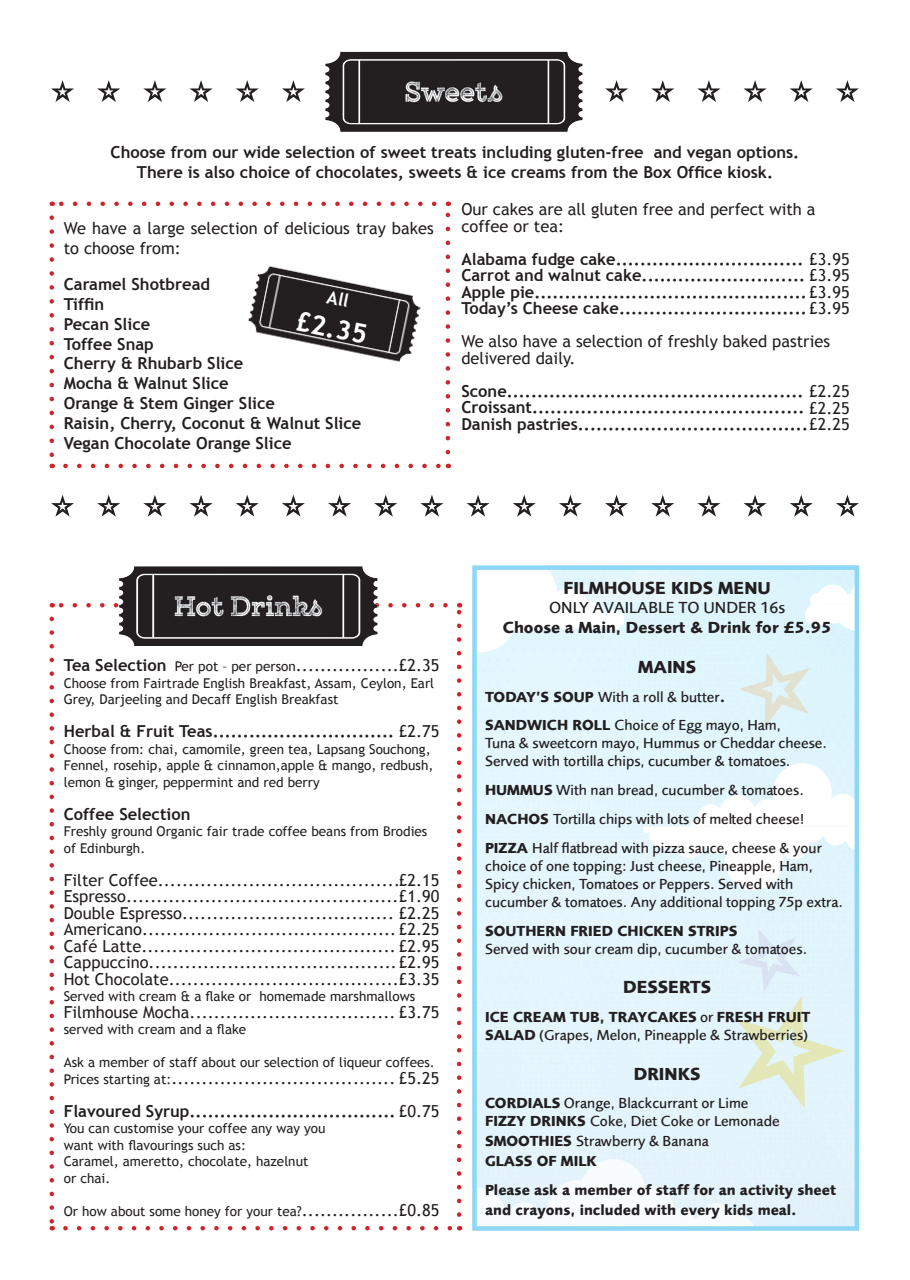
<style>
.page{position:relative;width:910px;height:1280px;background:#fff}
.page>*{position:absolute;margin:0;border:0;box-sizing:border-box;transform-origin:0 0}
.t1{font:700 27px "Trebuchet MS";color:#fff}
.t2{font:700 18px "Foundry Sans";color:#231f20}
.t3{font:700 16.5px "Trebuchet MS";color:#231f20}
.t4{font:16.5px/16.5px "Trebuchet MS";color:#231f20}
.t5{font:700 16.5px "Foundry Sans";color:#231f20}
.t6{font:500 16.5px "Foundry Sans";color:#231f20}
.t7{font:500 15px/18px "Foundry Sans";color:#231f20}
.t8{font:700 15px/19.8px "Foundry Sans";color:#231f20}
.t9{font:13.5px/16.5px "Trebuchet MS";color:#231f20}
.s1{font-weight:400}
.s2{font-weight:700}
.s3{font-size:13.5px}
.s4{font-size:16.5px}
.s5{font-weight:500}
</style>
<div class="page">
<svg style="left:605px;top:80px;width:23px;height:22px"></svg>
<svg style="left:143px;top:80px;width:23px;height:22px"></svg>
<svg style="left:97px;top:80px;width:23px;height:22px"></svg>
<svg style="left:51px;top:80px;width:23px;height:22px"></svg>
<svg style="left:190px;top:80px;width:23px;height:22px"></svg>
<svg style="left:282px;top:80px;width:23px;height:22px"></svg>
<svg style="left:236px;top:80px;width:23px;height:22px"></svg>
<svg style="left:651px;top:80px;width:23px;height:22px"></svg>
<svg style="left:836px;top:80px;width:23px;height:22px"></svg>
<svg style="left:790px;top:80px;width:23px;height:22px"></svg>
<svg style="left:743px;top:80px;width:24px;height:22px"></svg>
<svg style="left:697px;top:80px;width:23px;height:22px"></svg>
<svg style="left:50px;top:565px;width:810px;height:666px"></svg>
<img style="left:119px;top:566px;width:258px;height:79px">
<img style="left:326px;top:51px;width:257px;height:81px">
<svg style="left:420px;top:495px;width:23px;height:22px"></svg>
<svg style="left:605px;top:495px;width:23px;height:22px"></svg>
<svg style="left:559px;top:495px;width:23px;height:22px"></svg>
<svg style="left:513px;top:495px;width:23px;height:22px"></svg>
<svg style="left:467px;top:495px;width:23px;height:22px"></svg>
<svg style="left:143px;top:495px;width:23px;height:22px"></svg>
<svg style="left:97px;top:495px;width:23px;height:22px"></svg>
<svg style="left:51px;top:495px;width:23px;height:22px"></svg>
<svg style="left:190px;top:495px;width:23px;height:22px"></svg>
<svg style="left:374px;top:495px;width:23px;height:22px"></svg>
<svg style="left:328px;top:495px;width:23px;height:22px"></svg>
<svg style="left:282px;top:495px;width:23px;height:22px"></svg>
<svg style="left:236px;top:495px;width:23px;height:22px"></svg>
<svg style="left:651px;top:495px;width:23px;height:22px"></svg>
<svg style="left:836px;top:495px;width:23px;height:22px"></svg>
<svg style="left:790px;top:495px;width:23px;height:22px"></svg>
<svg style="left:743px;top:495px;width:24px;height:22px"></svg>
<svg style="left:697px;top:495px;width:23px;height:22px"></svg>
<svg style="left:65px;top:464px;width:376px;height:4px"></svg>
<svg style="left:59px;top:202px;width:375px;height:4px"></svg>
<svg style="left:50px;top:218px;width:4px;height:250px"></svg>
<svg style="left:446px;top:202px;width:4px;height:250px"></svg>
<img style="left:248px;top:266px;width:173px;height:96px">
<svg style="left:326px;top:290px;width:24px;height:17px"></svg>
<p class="t3" style="left:111px;top:142px;width:690px">Choose from our wide selection of sweet treats including gluten-free and vegan options.</p>
<p class="t3" style="left:137px;top:161px;width:638px">There is also choice of chocolates, sweets &amp; ice creams from the Box Office kiosk.</p>
<p class="t4" style="left:64px;top:219px;width:371px;line-height:19.8px">We have a large selection of delicious tray bakes to choose from:</p>
<p class="t3" style="left:64px;top:274px;width:148px">Caramel Shotbread</p>
<p class="t3" style="left:64px;top:294px;width:42px">Tiffin</p>
<p class="t3" style="left:64px;top:314px;width:88px">Pecan Slice</p>
<p class="t3" style="left:64px;top:333px;width:92px">Toffee Snap</p>
<p class="t3" style="left:64px;top:353px;width:181px">Cherry &amp; Rhubarb Slice</p>
<p class="t3" style="left:64px;top:373px;width:167px">Mocha &amp; Walnut Slice</p>
<p class="t3" style="left:64px;top:393px;width:213px">Orange &amp; Stem Ginger Slice</p>
<p class="t3" style="left:64px;top:413px;width:299px">Raisin, Cherry, Coconut &amp; Walnut Slice</p>
<p class="t3" style="left:64px;top:432px;width:229px">Vegan Chocolate Orange Slice</p>
<p class="t1" style="left:300px;top:304px;width:73px;rotate:11deg">£2.35</p>
<p class="t4" style="left:461px;top:201px;width:356px">Our cakes are all gluten free and perfect with a</p>
<p class="t4" style="left:461px;top:218px;width:104px">coffee or tea:</p>
<p class="t3" style="left:461px;top:249px;width:390px">Alabama fudge cake............................... <span class="s1">£3.95</span></p>
<p class="t3" style="left:461px;top:265px;width:390px">Carrot and walnut cake........................... <span class="s1">£3.95</span></p>
<p class="t3" style="left:461px;top:282px;width:390px">Apple pie.............................................<span class="s1">£3.95</span></p>
<p class="t3" style="left:461px;top:298px;width:390px">Today’s Cheese cake...............................<span class="s1">£3.95</span></p>
<p class="t4" style="left:461px;top:333px;width:370px">We also have a selection of freshly baked pastries delivered daily.</p>
<p class="t3" style="left:461px;top:381px;width:390px">Scone................................................. <span class="s1">£2.25</span></p>
<p class="t3" style="left:461px;top:397px;width:390px">Croissant............................................. <span class="s1">£2.25</span></p>
<p class="t3" style="left:461px;top:414px;width:390px">Danish pastries......................................<span class="s1">£2.25</span></p>
<p class="t4" style="left:64px;top:657px;width:377px"><span class="s2">Tea Selection</span> <span class="s3">Per pot – per person</span>.................£2.35</p>
<p class="t9" style="left:64px;top:675px;width:372px">Choose from Fairtrade English Breakfast, Assam, Ceylon, Earl<br>Grey, Darjeeling and Decaff English Breakfast</p>
<p class="t3" style="left:64px;top:721px;width:377px">Herbal &amp; Fruit Teas.............................. <span class="s1">£2.75</span></p>
<p class="t9" style="left:64px;top:741px;width:371px">Choose from: chai, camomile, green tea, Lapsang Souchong,<br>Fennel, rosehip, apple &amp; cinnamon,apple &amp; mango, redbush,</p>
<p class="t9" style="left:64px;top:774px;width:257px">lemon &amp; ginger, peppermint and red berry</p>
<p class="t3" style="left:64px;top:803px;width:128px">Coffee Selection</p>
<p class="t9" style="left:64px;top:823px;width:365px">Freshly ground Organic fair trade coffee beans from Brodies</p>
<p class="t9" style="left:64px;top:840px;width:83px">of Edinburgh.</p>
<p class="t4" style="left:64px;top:872px;width:377px">Filter Coffee........................................£2.15</p>
<p class="t4" style="left:64px;top:888px;width:377px">Espresso.............................................£1.90</p>
<p class="t4" style="left:64px;top:905px;width:377px">Double Espresso................................... £2.25</p>
<p class="t4" style="left:64px;top:921px;width:377px">Americano..........................................£2.25</p>
<p class="t4" style="left:64px;top:938px;width:377px">Café Latte.......................................... £2.95</p>
<p class="t4" style="left:64px;top:954px;width:377px">Cappuccino.........................................£2.95</p>
<p class="t4" style="left:64px;top:971px;width:377px">Hot Chocolate......................................£3.35</p>
<p class="t9" style="left:64px;top:988px;width:353px">Served with cream &amp; a flake or homemade marshmallows</p>
<p class="t4" style="left:64px;top:1004px;width:377px">Filmhouse Mocha.................................. £3.75</p>
<p class="t9" style="left:64px;top:1021px;width:184px">served with cream and a flake</p>
<p class="t9" style="left:64px;top:1054px;width:373px">Ask a member of staff about our selection of liqueur coffees.</p>
<p class="t4" style="left:64px;top:1070px;width:377px"><span class="s3">Prices starting at:</span>..................................... £5.25</p>
<p class="t3" style="left:64px;top:1100px;width:377px">Flavoured Syrup.................................. <span class="s1">£0.75</span></p>
<p class="t9" style="left:64px;top:1120px;width:263px">You can customise your coffee any way you</p>
<p class="t9" style="left:64px;top:1137px;width:184px">want with flavourings such as:</p>
<p class="t9" style="left:64px;top:1153px;width:246px">Caramel, ameretto, chocolate, hazelnut</p>
<p class="t9" style="left:64px;top:1170px;width:48px">or chai.</p>
<p class="t9" style="left:64px;top:1203px;width:337px">Or how about some honey for your tea?<span class="s4">................</span></p>
<p class="t4" style="left:399px;top:1202px;width:42px">£0.85</p>
<p class="t2" style="left:563px;top:577px;width:209px">FILMHOUSE KIDS MENU</p>
<p class="t6" style="left:549px;top:598px;width:238px">ONLY AVAILABLE TO UNDER 16s</p>
<p class="t5" style="left:503px;top:618px;width:330px">Choose a Main, Dessert &amp; Drink for £5.95</p>
<p class="t2" style="left:638px;top:656px;width:59px">MAINS</p>
<p class="t7" style="left:485px;top:687px;width:242px"><span class="s2">TODAY’S SOUP</span> With a roll &amp; butter<span class="s2">.</span></p>
<p class="t7" style="left:485px;top:716px;width:297px"><span class="s2">SANDWICH ROLL</span> Choice of Egg mayo, Ham,</p>
<p class="t7" style="left:485px;top:734px;width:343px">Tuna &amp; sweetcorn mayo, Hummus or Cheddar cheese.</p>
<p class="t7" style="left:485px;top:752px;width:307px">Served with tortilla chips, cucumber &amp; tomatoes.</p>
<p class="t7" style="left:485px;top:781px;width:320px"><span class="s2">HUMMUS</span> With nan bread, cucumber &amp; tomatoes.</p>
<p class="t7" style="left:485px;top:810px;width:321px"><span class="s2">NACHOS</span> Tortilla chips with lots of melted cheese!</p>
<p class="t7" style="left:485px;top:839px;width:338px"><span class="s2">PIZZA</span> Half flatbread with pizza sauce, cheese &amp; your choice of one topping: Just cheese, Pineapple, Ham,<br>Spicy chicken, Tomatoes or Peppers. Served with</p>
<p class="t7" style="left:485px;top:893px;width:360px">cucumber &amp; tomatoes. Any additional topping 75p extra.</p>
<p class="t8" style="left:485px;top:921px;width:254px">SOUTHERN FRIED CHICKEN STRIPS</p>
<p class="t7" style="left:485px;top:939px;width:324px">Served with sour cream dip, cucumber &amp; tomatoes.</p>
<p class="t2" style="left:623px;top:977px;width:89px">DESSERTS</p>
<p class="t8" style="left:485px;top:1007px;width:327px">ICE CREAM TUB, TRAYCAKES <span class="s5">or</span> FRESH FRUIT</p>
<p class="t7" style="left:485px;top:1026px;width:325px"><span class="s2">SALAD</span> (Grapes, Melon, Pineapple &amp; Strawberries)</p>
<p class="t2" style="left:634px;top:1063px;width:68px">DRINKS</p>
<p class="t7" style="left:485px;top:1094px;width:265px"><span class="s2">CORDIALS</span> Orange, Blackcurrant or Lime</p>
<p class="t7" style="left:485px;top:1112px;width:296px"><span class="s2">FIZZY DRINKS</span> Coke, Diet Coke or Lemonade</p>
<p class="t7" style="left:485px;top:1132px;width:225px"><span class="s2">SMOOTHIES</span> Strawberry &amp; Banana</p>
<p class="t8" style="left:485px;top:1151px;width:113px">GLASS OF MILK</p>
<p class="t8" style="left:485px;top:1180px;width:353px">Please ask a member of staff for an activity sheet and crayons, included with every kids meal.</p>
</div>
